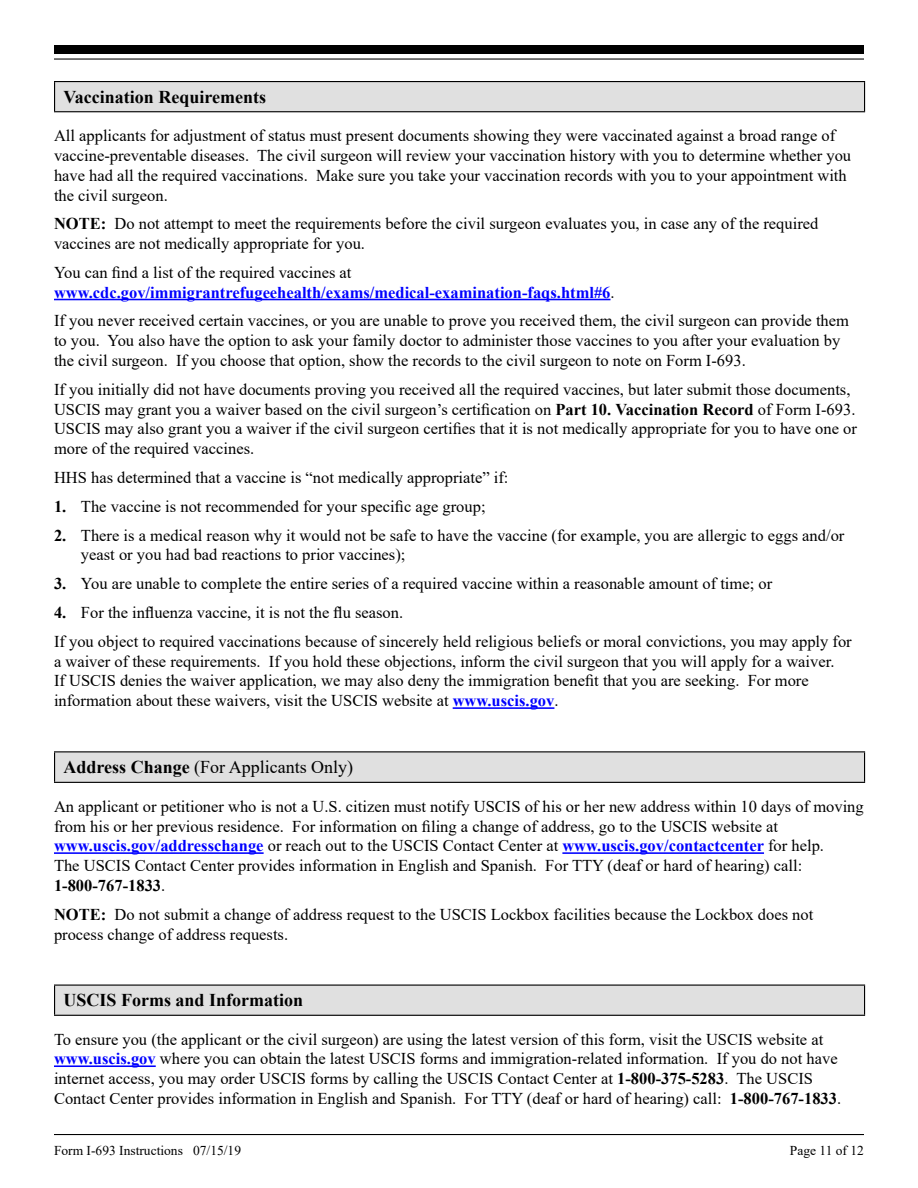
<style>
.page{position:relative;width:918px;height:1188px;background:#fff}
.page>*{position:absolute;margin:0;border:0;box-sizing:border-box;transform-origin:0 0}
.t1{font:700 18px "Times New Roman";color:#000}
.t2{font:18px "Times New Roman";color:#000}
.t3{font:16.5px/19.8px "Times New Roman";color:#000}
.t4{font:700 16.5px/19.8px "Times New Roman";color:#00f}
.t5{font:13.5px "Times New Roman";color:#000}
.s1{font-weight:700}
.s2{font-weight:400;color:#000}
.s3{font-weight:700;color:#00f}
</style>
<div class="page">
<hr style="left:54px;top:1134px;width:810px;height:1px;background:#000">
<div style="left:54px;top:45px;width:810px;height:9px;background:#000"></div>
<hr style="left:54px;top:58px;width:810px;height:2px;background:#000">
<hr style="left:54px;top:299px;width:557px;height:1px;background:#00f">
<hr style="left:453px;top:707px;width:101px;height:2px;background:#00f">
<hr style="left:54px;top:852px;width:210px;height:2px;background:#00f">
<hr style="left:562px;top:852px;width:202px;height:2px;background:#00f">
<hr style="left:54px;top:1065px;width:102px;height:2px;background:#00f">
<div style="left:55px;top:82px;width:810px;height:30px;background:#e0e0e0"></div>
<hr style="left:54px;top:81px;width:811px;height:1px;background:#000">
<svg style="left:54px;top:82px;width:1px;height:29px"></svg>
<svg style="left:864px;top:82px;width:1px;height:29px"></svg>
<hr style="left:54px;top:111px;width:811px;height:1px;background:#000">
<div style="left:55px;top:752px;width:810px;height:30px;background:#e0e0e0"></div>
<hr style="left:54px;top:751px;width:811px;height:1px;background:#000">
<hr style="left:54px;top:752px;width:1px;height:30px;background:#000">
<hr style="left:864px;top:752px;width:1px;height:30px;background:#000">
<hr style="left:54px;top:782px;width:811px;height:1px;background:#000">
<div style="left:55px;top:985px;width:810px;height:30px;background:#e0e0e0"></div>
<hr style="left:54px;top:985px;width:811px;height:1px;background:#000">
<svg style="left:54px;top:986px;width:1px;height:29px"></svg>
<svg style="left:864px;top:986px;width:1px;height:29px"></svg>
<hr style="left:54px;top:1015px;width:811px;height:1px;background:#000">
<p class="t1" style="left:64px;top:84px;width:204px">Vaccination Requirements</p>
<p class="t3" style="left:54px;top:125px;width:799px">All applicants for adjustment of status must present documents showing they were vaccinated against a broad range of vaccine-preventable diseases. The civil surgeon will review your vaccination history with you to determine whether you have had all the required vaccinations. Make sure you take your vaccination records with you to your appointment with the civil surgeon.</p>
<p class="t3" style="left:54px;top:213px;width:766px"><span class="s1">NOTE:</span> Do not attempt to meet the requirements before the civil surgeon evaluates you, in case any of the required vaccines are not medically appropriate for you.</p>
<p class="t4" style="left:54px;top:262px;width:562px"><span class="s2">You can find a list of the required vaccines at </span>www.cdc.gov/immigrantrefugeehealth/exams/medical-examination-faqs.html#6<span class="s2">.</span></p>
<p class="t3" style="left:54px;top:311px;width:797px">If you never received certain vaccines, or you are unable to prove you received them, the civil surgeon can provide them to you. You also have the option to ask your family doctor to administer those vaccines to you after your evaluation by the civil surgeon. If you choose that option, show the records to the civil surgeon to note on Form I-693.</p>
<p class="t3" style="left:54px;top:379px;width:805px">If you initially did not have documents proving you received all the required vaccines, but later submit those documents, USCIS may grant you a waiver based on the civil surgeon’s certification on <span class="s1">Part 10. Vaccination Record</span> of Form I-693.<br>USCIS may also grant you a waiver if the civil surgeon certifies that it is not medically appropriate for you to have one or more of the required vaccines.</p>
<p class="t3" style="left:54px;top:467px;width:456px">HHS has determined that a vaccine is “not medically appropriate” if:</p>
<p class="t3" style="left:54px;top:496px;width:433px"><span class="s1">1.</span> The vaccine is not recommended for your specific age group;</p>
<p class="t3" style="left:81px;top:525px;width:765px;text-indent:-27px"><span class="s1">2.</span> There is a medical reason why it would not be safe to have the vaccine (for example, you are allergic to eggs and/or yeast or you had bad reactions to prior vaccines);</p>
<p class="t3" style="left:54px;top:573px;width:720px"><span class="s1">3.</span> You are unable to complete the entire series of a required vaccine within a reasonable amount of time; or</p>
<p class="t3" style="left:54px;top:598px;width:799px;line-height:28.8px"><span class="s1">4.</span> For the influenza vaccine, it is not the flu season.<br>If you object to required vaccinations because of sincerely held religious beliefs or moral convictions, you may apply for</p>
<p class="t3" style="left:54px;top:651px;width:782px">a waiver of these requirements. If you hold these objections, inform the civil surgeon that you will apply for a waiver.<br>If USCIS denies the waiver application, we may also deny the immigration benefit that you are seeking. For more information about these waivers, visit the USCIS website at <span class="s3">www.uscis.gov</span>.</p>
<p class="t2" style="left:64px;top:755px;width:291px"><span class="s1">Address Change</span> (For Applicants Only)</p>
<p class="t3" style="left:54px;top:796px;width:811px">An applicant or petitioner who is not a U.S. citizen must notify USCIS of his or her new address within 10 days of moving from his or her previous residence. For information on filing a change of address, go to the USCIS website at <span class="s3">www.uscis.gov/addresschange</span> or reach out to the USCIS Contact Center at <span class="s3">www.uscis.gov/contactcenter</span> for help.<br>The USCIS Contact Center provides information in English and Spanish. For TTY (deaf or hard of hearing) call:<br><span class="s1">1-800-767-1833</span>.</p>
<p class="t3" style="left:54px;top:904px;width:761px"><span class="s1">NOTE:</span> Do not submit a change of address request to the USCIS Lockbox facilities because the Lockbox does not process change of address requests.</p>
<p class="t1" style="left:64px;top:987px;width:241px">USCIS Forms and Information</p>
<p class="t3" style="left:54px;top:1029px;width:789px">To ensure you (the applicant or the civil surgeon) are using the latest version of this form, visit the USCIS website at <span class="s3">www.uscis.gov</span> where you can obtain the latest USCIS forms and immigration-related information. If you do not have internet access, you may order USCIS forms by calling the USCIS Contact Center at <span class="s1">1-800-375-5283</span>. The USCIS Contact Center provides information in English and Spanish. For TTY (deaf or hard of hearing) call: <span class="s1">1-800-767-1833</span>.</p>
<p class="t5" style="left:54px;top:1141px;width:189px">Form I-693 Instructions 07/15/19</p>
<p class="t5" style="left:790px;top:1141px;width:76px">Page 11 of 12</p>
</div>
